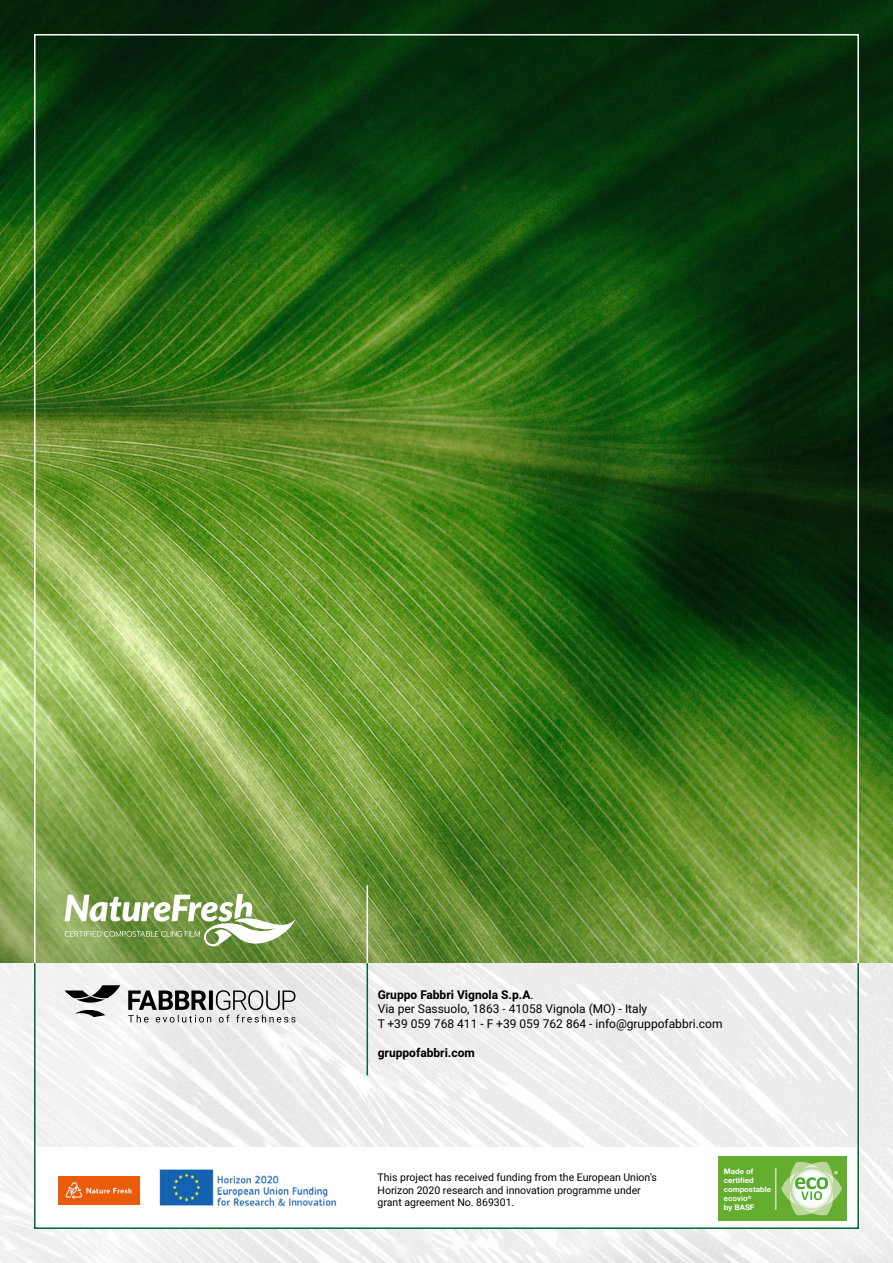
<style>
.page{position:relative;width:893px;height:1263px;background:#fff}
.page>*{position:absolute;margin:0;border:0;box-sizing:border-box;transform-origin:0 0}
.t1{font:12px/14.4px "Heebo";color:#000}
.t2{font:700 12px "Heebo";color:#000}
.t3{font:10.5px/12.6px "Heebo";color:#000}
.t4{font:700 7.65px/9.1px "Helvetica Neue LT Pro";color:#fff}
.s1{font-weight:700}
</style>
<div class="page">
<img style="left:0;top:0;width:893px;height:963px">
<img style="left:0;top:963px;width:893px;height:300px">
<div style="left:34px;top:1148px;width:825px;height:81px;background:#fff"></div>
<svg style="left:75px;top:1009px;width:30px;height:8px"></svg>
<svg style="left:65px;top:985px;width:55px;height:17px"></svg>
<svg style="left:128px;top:990px;width:168px;height:32px"></svg>
<hr style="left:367px;top:885px;width:1px;height:78px;background:#fff">
<hr style="left:367px;top:963px;width:1px;height:112px;background:#006533">
<img style="left:159px;top:1169px;width:178px;height:38px">
<div style="left:58px;top:1176px;width:82px;height:29px;background:#ea5b0b"></div>
<svg style="left:65px;top:1182px;width:67px;height:17px"></svg>
<div style="left:34px;top:962px;width:825px;height:267px;border:2px solid #006533"></div>
<svg style="left:65px;top:894px;width:231px;height:52px"></svg>
<div style="left:719px;top:1157px;width:128px;height:64px;background:#64ad2f"></div>
<hr style="left:776px;top:1168px;width:1px;height:42px;background:#fff">
<svg style="left:781px;top:1162px;width:61px;height:53px"></svg>
<p class="t1" style="left:378px;top:987px;width:346px"><span class="s1">Gruppo Fabbri Vignola S.p.A</span>.<br>Via per Sassuolo, 1863 - 41058 Vignola (MO) - Italy<br>T +39 059 768 411 - F +39 059 762 864 - info@gruppofabbri.com</p>
<p class="t2" style="left:378px;top:1044px;width:99px">gruppofabbri.com</p>
<p class="t3" style="left:378px;top:1171px;width:281px">This project has received funding from the European Union's<br>Horizon 2020 research and innovation programme under grant agreement No. 869301.</p>
<p class="t4" style="left:724px;top:1166px;width:49px">Made of certified compostable ecovio<sup>®<br></sup>by BASF</p>
</div>
